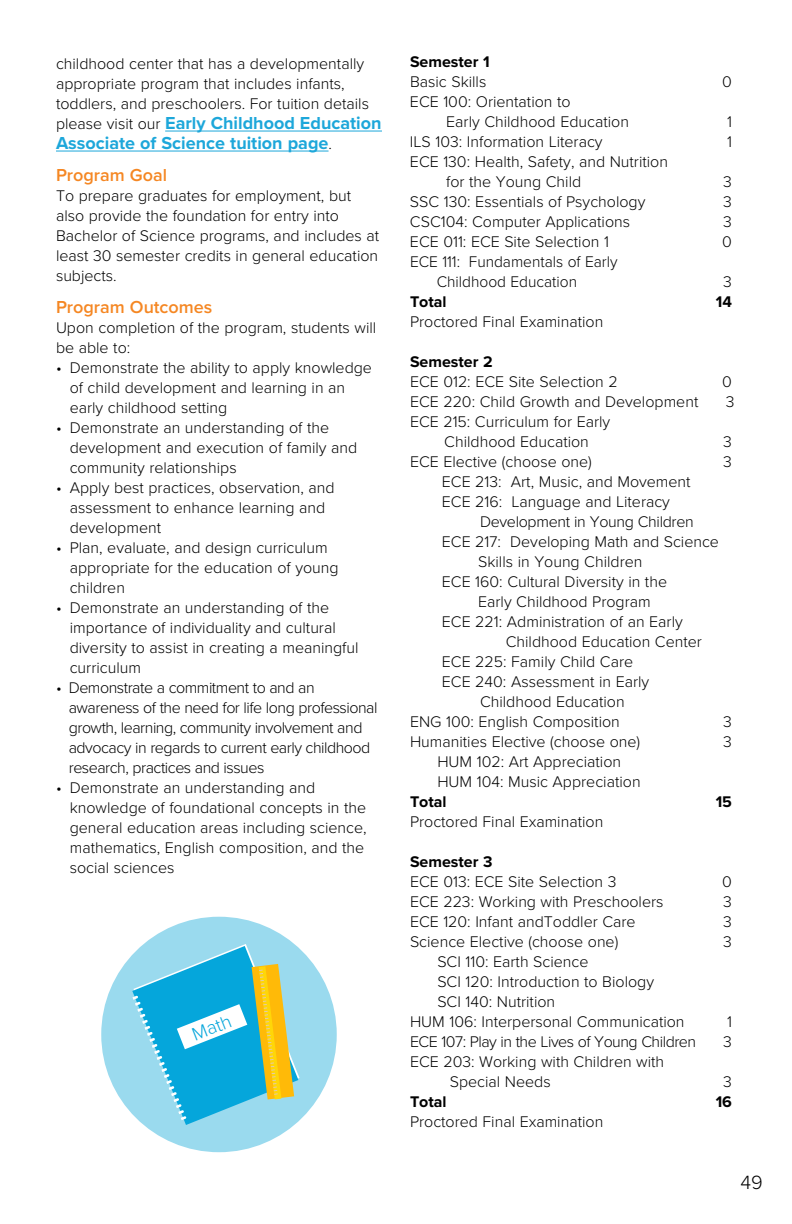
<style>
.page{position:relative;width:792px;height:1224px;background:#fff}
.page>*{position:absolute;margin:0;border:0;box-sizing:border-box;transform-origin:0 0}
.t1{font:300 19.8px "Proxima Nova";color:#000}
.t2{font:300 19.2px "Proxima Nova";color:#05a6db}
.t3{font:700 18px/20px "Proxima Nova";color:#1da7da}
.t4{font:600 18px "Proxima Nova";color:#f58723}
.t5{font:300 16px/20px "Proxima Nova";color:#000}
.t6{font:300 16px/20px "Proxima Nova";letter-spacing:-.03em;color:#000}
.t7{font:700 16px "Proxima Nova";color:#000}
.t8{font:300 16px "Proxima Nova";letter-spacing:-.02em;color:#000}
.s1{font-weight:300;font-size:16px;color:#000}
</style>
<div class="page">
<hr style="left:165px;top:131px;width:217px;height:1px;background:#1da7da">
<hr style="left:56px;top:151px;width:273px;height:1px;background:#1da7da">
<div style="left:101px;top:917px;width:236px;height:235px;background:#9adaee;border-radius:50%"></div>
<svg style="left:132px;top:944px;width:167px;height:181px"></svg>
<p class="t5" style="left:56px;top:52px;width:315px">childhood center that has a developmentally appropriate program that includes infants, toddlers, and preschoolers. For tuition details</p>
<p class="t3" style="left:56px;top:112px;width:327px"><span class="s1">please visit our</span> Early Childhood Education<br>Associate of Science tuition page<span class="s1">.</span></p>
<p class="t4" style="left:56px;top:161px;width:113px">Program Goal</p>
<p class="t5" style="left:56px;top:184px;width:325px">To prepare graduates for employment, but also provide the foundation for entry into Bachelor of Science programs, and includes at least 30 semester credits in general education subjects.</p>
<p class="t4" style="left:56px;top:293px;width:158px">Program Outcomes</p>
<p class="t5" style="left:56px;top:316px;width:322px">Upon completion of the program, students will be able to:</p>
<p class="t5" style="left:70px;top:356px;width:304px;text-indent:-14px">• Demonstrate the ability to apply knowledge of child development and learning in an early childhood setting</p>
<p class="t5" style="left:70px;top:416px;width:289px;text-indent:-14px">• Demonstrate an understanding of the development and execution of family and community relationships</p>
<p class="t5" style="left:70px;top:476px;width:266px;text-indent:-14px">• Apply best practices, observation, and assessment to enhance learning and development</p>
<p class="t5" style="left:70px;top:536px;width:270px;text-indent:-14px">• Plan, evaluate, and design curriculum appropriate for the education of young children</p>
<p class="t5" style="left:70px;top:596px;width:290px;text-indent:-14px">• Demonstrate an understanding of the importance of individuality and cultural diversity to assist in creating a meaningful curriculum</p>
<p class="t6" style="left:69px;top:676px;width:310px;text-indent:-13px">• Demonstrate a commitment to and an awareness of the need for life long professional growth, learning, community involvement and advocacy in regards to current early childhood research, practices and issues</p>
<p class="t5" style="left:70px;top:776px;width:299px;text-indent:-14px">• Demonstrate an understanding and knowledge of foundational concepts in the general education areas including science, mathematics, English composition, and the social sciences</p>
<p class="t2" style="left:188px;top:1021px;width:42px;rotate:-21deg">Math</p>
<p class="t7" style="left:410px;top:49px;width:81px">Semester 1</p>
<p class="t5" style="left:410px;top:70px;width:78px">Basic Skills</p>
<p class="t5" style="left:722px;top:70px;width:11px">0</p>
<p class="t5" style="left:446px;top:90px;width:184px;text-indent:-36px">ECE 100: Orientation to<br>Early Childhood Education</p>
<p class="t5" style="left:727px;top:110px;width:6px">1</p>
<p class="t5" style="left:410px;top:130px;width:194px">ILS 103: Information Literacy</p>
<p class="t5" style="left:727px;top:130px;width:6px">1</p>
<p class="t5" style="left:446px;top:150px;width:223px;text-indent:-36px">ECE 130: Health, Safety, and Nutrition for the Young Child</p>
<p class="t5" style="left:723px;top:170px;width:10px">3</p>
<p class="t5" style="left:410px;top:190px;width:237px">SSC 130: Essentials of Psychology</p>
<p class="t5" style="left:723px;top:190px;width:10px">3</p>
<p class="t5" style="left:410px;top:210px;width:222px">CSC104: Computer Applications</p>
<p class="t5" style="left:723px;top:210px;width:10px">3</p>
<p class="t5" style="left:410px;top:230px;width:200px">ECE 011: ECE Site Selection 1</p>
<p class="t5" style="left:722px;top:230px;width:11px">0</p>
<p class="t5" style="left:437px;top:250px;width:182px;text-indent:-27px">ECE 111: Fundamentals of Early<br>Childhood Education</p>
<p class="t5" style="left:723px;top:270px;width:10px">3</p>
<p class="t7" style="left:410px;top:289px;width:38px">Total</p>
<p class="t7" style="left:716px;top:289px;width:18px">14</p>
<p class="t5" style="left:410px;top:310px;width:195px">Proctored Final Examination</p>
<p class="t7" style="left:410px;top:349px;width:84px">Semester 2</p>
<p class="t5" style="left:410px;top:370px;width:209px">ECE 012: ECE Site Selection 2</p>
<p class="t5" style="left:722px;top:370px;width:11px">0</p>
<p class="t5" style="left:410px;top:390px;width:290px">ECE 220: Child Growth and Development</p>
<p class="t5" style="left:726px;top:390px;width:10px">3</p>
<p class="t5" style="left:444px;top:410px;width:167px;text-indent:-34px">ECE 215: Curriculum for Early<br>Childhood Education</p>
<p class="t5" style="left:723px;top:430px;width:10px">3</p>
<p class="t5" style="left:410px;top:450px;width:183px">ECE Elective (choose one)</p>
<p class="t5" style="left:723px;top:450px;width:10px">3</p>
<p class="t5" style="left:442px;top:470px;width:250px">ECE 213: Art, Music, and Movement<br>ECE 216: Language and Literacy</p>
<p class="t8" style="left:480px;top:509px;width:215px">Development in Young Children</p>
<p class="t5" style="left:442px;top:530px;width:279px">ECE 217: Developing Math and Science</p>
<p class="t5" style="left:478px;top:550px;width:166px">Skills in Young Children</p>
<p class="t5" style="left:442px;top:570px;width:227px">ECE 160: Cultural Diversity in the</p>
<p class="t5" style="left:478px;top:590px;width:174px">Early Childhood Program</p>
<p class="t5" style="left:442px;top:610px;width:242px">ECE 221: Administration of an Early</p>
<p class="t5" style="left:506px;top:630px;width:198px">Childhood Education Center</p>
<p class="t5" style="left:442px;top:650px;width:193px">ECE 225: Family Child Care</p>
<p class="t5" style="left:442px;top:670px;width:209px">ECE 240: Assessment in Early</p>
<p class="t5" style="left:480px;top:690px;width:146px">Childhood Education</p>
<p class="t5" style="left:410px;top:710px;width:211px">ENG 100: English Composition</p>
<p class="t5" style="left:723px;top:710px;width:10px">3</p>
<p class="t5" style="left:410px;top:730px;width:232px">Humanities Elective (choose one)</p>
<p class="t5" style="left:723px;top:730px;width:10px">3</p>
<p class="t5" style="left:437px;top:750px;width:205px">HUM 102: Art Appreciation<br>HUM 104: Music Appreciation</p>
<p class="t7" style="left:410px;top:789px;width:38px">Total</p>
<p class="t7" style="left:716px;top:789px;width:18px">15</p>
<p class="t5" style="left:410px;top:810px;width:195px">Proctored Final Examination</p>
<p class="t7" style="left:410px;top:849px;width:84px">Semester 3</p>
<p class="t5" style="left:410px;top:870px;width:208px">ECE 013: ECE Site Selection 3</p>
<p class="t5" style="left:722px;top:870px;width:11px">0</p>
<p class="t5" style="left:410px;top:890px;width:255px">ECE 223: Working with Preschoolers</p>
<p class="t5" style="left:723px;top:890px;width:10px">3</p>
<p class="t5" style="left:410px;top:910px;width:227px">ECE 120: Infant andToddler Care</p>
<p class="t5" style="left:723px;top:910px;width:10px">3</p>
<p class="t5" style="left:410px;top:930px;width:210px">Science Elective (choose one)</p>
<p class="t5" style="left:723px;top:930px;width:10px">3</p>
<p class="t5" style="left:437px;top:950px;width:153px">SCI 110: Earth Science</p>
<p class="t5" style="left:437px;top:970px;width:218px">SCI 120: Introduction to Biology</p>
<p class="t5" style="left:437px;top:990px;width:119px">SCI 140: Nutrition</p>
<p class="t5" style="left:410px;top:1010px;width:276px">HUM 106: Interpersonal Communication</p>
<p class="t5" style="left:727px;top:1010px;width:6px">1</p>
<p class="t6" style="left:410px;top:1030px;width:288px">ECE 107: Play in the Lives of Young Children</p>
<p class="t5" style="left:723px;top:1030px;width:10px">3</p>
<p class="t5" style="left:450px;top:1050px;width:216px;text-indent:-40px">ECE 203: Working with Children with<br>Special Needs</p>
<p class="t5" style="left:723px;top:1070px;width:10px">3</p>
<p class="t7" style="left:410px;top:1089px;width:38px">Total</p>
<p class="t7" style="left:716px;top:1089px;width:18px">16</p>
<p class="t5" style="left:410px;top:1110px;width:195px">Proctored Final Examination</p>
<p class="t1" style="left:740px;top:1168px;width:24px">49</p>
</div>
